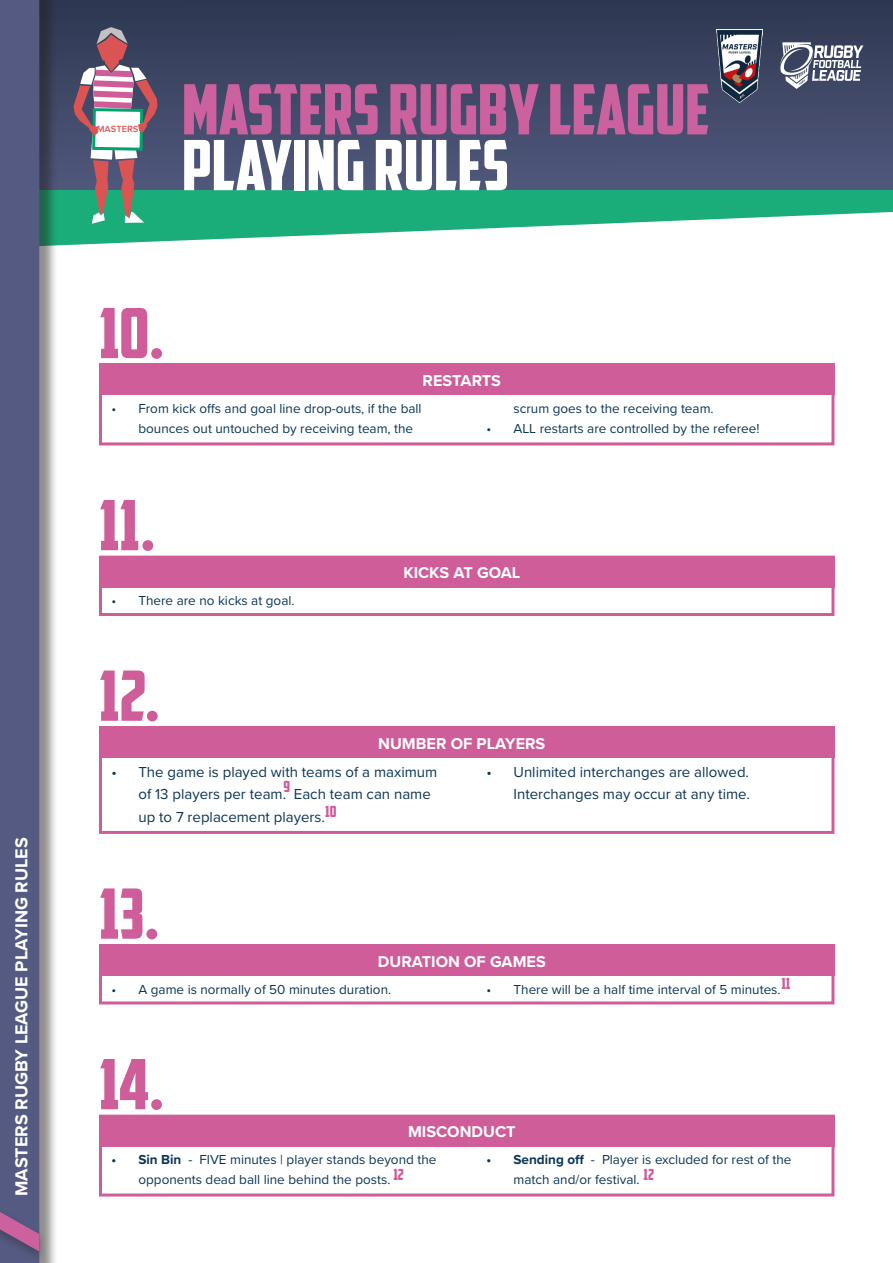
<style>
.page{position:relative;width:893px;height:1263px;background:#fff}
.page>*{position:absolute;margin:0;border:0;box-sizing:border-box;transform-origin:0 0}
.t1{font:69.3px/55.8px "American Captain";color:#cb619e}
.t2{font:69.3px "American Captain";color:#ce5d99}
.t3{font:700 18px "Proxima Nova";color:#fff}
.t4{font:700 16.2px "Proxima Nova";color:#fff}
.t5{font:15.45px "American Captain";color:#ce5d99}
.t6{font:15px/22.5px "Proxima Nova";color:#0b3556}
.t7{font:13.5px/19.5px "Proxima Nova";color:#0b3556}
.t8{font:600 9.3px "Proxima Nova";letter-spacing:-.01em;color:#db5454}
.s1{color:#fff}
.s2{font-weight:700}
</style>
<div class="page">
<div style="left:0;top:0;width:893px;height:197px;background:linear-gradient(to bottom,#2e3750,#52597e)"></div>
<svg style="left:58px;top:190px;width:835px;height:56px;fill:#1aad79"></svg>
<div style="left:0;top:0;width:58px;height:1263px;background:#231f20;opacity:.5"></div>
<div style="left:0;top:0;width:39px;height:1263px;background:#545a81"></div>
<div style="left:0;top:1207px;width:48px;height:55px;background:#231f20;opacity:.35"></div>
<svg style="left:0;top:1212px;width:39px;height:39px"></svg>
<div style="left:99px;top:1115px;width:735px;height:81px;border:3px solid #ce5d99"></div>
<div style="left:99px;top:1115px;width:735px;height:31px;background:#ce5d99"></div>
<div style="left:99px;top:944px;width:735px;height:60px;border:3px solid #ce5d99"></div>
<div style="left:99px;top:944px;width:735px;height:32px;background:#ce5d99"></div>
<div style="left:99px;top:726px;width:735px;height:108px;border:3px solid #ce5d99"></div>
<div style="left:99px;top:726px;width:735px;height:32px;background:#ce5d99"></div>
<svg style="left:780px;top:42px;width:83px;height:47px"></svg>
<img style="left:717px;top:29px;width:46px;height:73px">
<svg style="left:73px;top:27px;width:84px;height:197px"></svg>
<div style="left:99px;top:556px;width:735px;height:60px;border:3px solid #ce5d99"></div>
<div style="left:99px;top:556px;width:735px;height:31px;background:#ce5d99"></div>
<div style="left:99px;top:364px;width:735px;height:81px;border:3px solid #ce5d99"></div>
<div style="left:99px;top:364px;width:735px;height:31px;background:#ce5d99"></div>
<p class="t3" style="left:8px;top:1196px;width:360px;rotate:-90deg">MASTERS RUGBY LEAGUE PLAYING RULES</p>
<p class="t8" style="left:97px;top:122px;width:43px">MASTERS</p>
<p class="t1" style="left:182px;top:81px;width:529px">MASTERS RUGBY LEAGUE<br><span class="s1">PLAYING RULES</span></p>
<p class="t2" style="left:99px;top:292px;width:67px">10.</p>
<p class="t4" style="left:423px;top:368px;width:80px">RESTARTS</p>
<p class="t7" style="left:138px;top:398px;width:285px;text-indent:-27px">• From kick offs and goal line drop-outs, if the ball bounces out untouched by receiving team, the</p>
<p class="t7" style="left:513px;top:398px;width:202px">scrum goes to the receiving team.</p>
<p class="t7" style="left:486px;top:418px;width:274px">• ALL restarts are controlled by the referee!</p>
<p class="t2" style="left:99px;top:484px;width:58px">11.</p>
<p class="t7" style="left:111px;top:590px;width:185px">• There are no kicks at goal.</p>
<p class="t2" style="left:99px;top:654px;width:62px">12.</p>
<p class="t4" style="left:403px;top:560px;width:119px">KICKS AT GOAL</p>
<p class="t4" style="left:378px;top:731px;width:169px">NUMBER OF PLAYERS</p>
<p class="t6" style="left:138px;top:760px;width:300px;text-indent:-27px">• The game is played with teams of a maximum of 13 players per team. Each team can name up to 7 replacement players.</p>
<p class="t6" style="left:486px;top:760px;width:265px;text-align:right">• Unlimited interchanges are allowed.<br>Interchanges may occur at any time.</p>
<p class="t5" style="left:284px;top:777px;width:8px">9</p>
<p class="t5" style="left:325px;top:802px;width:13px">10</p>
<p class="t2" style="left:99px;top:872px;width:62px">13.</p>
<p class="t4" style="left:378px;top:949px;width:169px">DURATION OF GAMES</p>
<p class="t7" style="left:111px;top:979px;width:281px">• A game is normally of 50 minutes duration.</p>
<p class="t7" style="left:486px;top:979px;width:296px">• There will be a half time interval of 5 minutes.</p>
<p class="t5" style="left:781px;top:974px;width:11px">11</p>
<p class="t2" style="left:99px;top:1043px;width:67px">14.</p>
<p class="t4" style="left:408px;top:1119px;width:109px">MISCONDUCT</p>
<p class="t7" style="left:138px;top:1149px;width:299px;text-indent:-27px"><span class="s2">• Sin Bin</span> - FIVE minutes | player stands beyond the opponents dead ball line behind the posts.</p>
<p class="t7" style="left:513px;top:1149px;width:279px;text-indent:-27px"><span class="s2">• Sending off</span> - Player is excluded for rest of the match and/or festival.</p>
<p class="t5" style="left:393px;top:1165px;width:12px">12</p>
<p class="t5" style="left:643px;top:1165px;width:12px">12</p>
</div>
